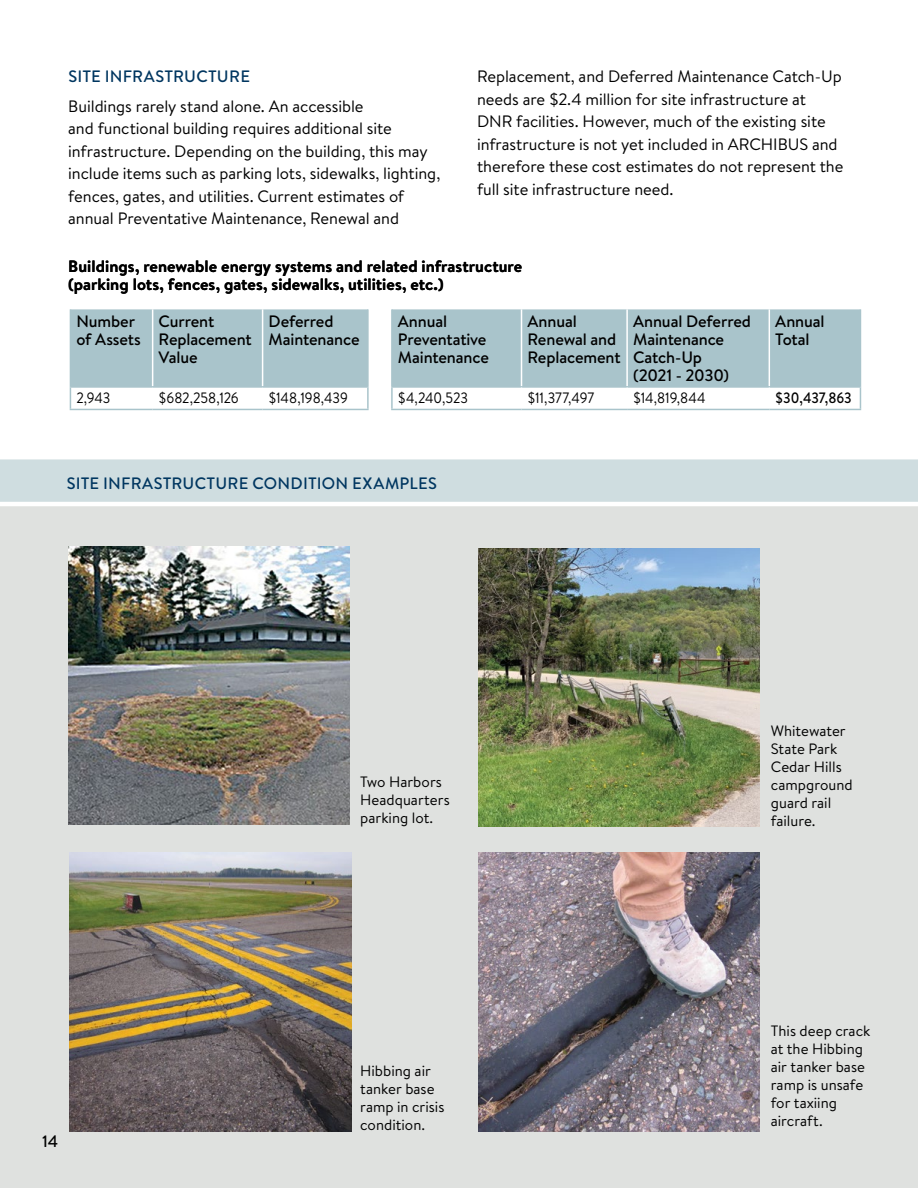
<style>
.page{position:relative;width:918px;height:1188px;background:#fff}
.page>*{position:absolute;margin:0;border:0;box-sizing:border-box;transform-origin:0 0}
.t1{font:16.5px/22.5px "Brandon Text";letter-spacing:-.005em;color:#000}
.t2{font:500 16.5px/18px "Brandon Text";letter-spacing:-.01em;color:#000}
.t3{font:700 16.5px/18px "Brandon Text";color:#000}
.t4{font:500 16.5px "Brandon Grotesque";letter-spacing:.015em;color:#003660}
.t5{font:15px/18px "Brandon Text";color:#000}
.t6{font:15px "Brandon Text";color:#000;scale:.9 1}
.t7{font:500 15px "Brandon Text";letter-spacing:-.005em;color:#000;scale:.9 1}
</style>
<div class="page">
<div style="left:0;top:502px;width:918px;height:686px;background:#dfe1df"></div>
<svg style="left:0;top:459px;width:918px;height:47px;background:#d3e0e3"></svg>
<img style="left:479px;top:549px;width:280px;height:278px">
<img style="left:68px;top:546px;width:282px;height:278px">
<img style="left:479px;top:853px;width:280px;height:278px">
<img style="left:70px;top:853px;width:281px;height:278px">
<hr style="left:367px;top:309px;width:2px;height:77px;background:#a9c4cb">
<hr style="left:263px;top:386px;width:106px;height:2px;background:#a9c4cb">
<svg style="left:70px;top:309px;width:298px;height:100px"></svg>
<hr style="left:367px;top:388px;width:2px;height:21px;background:#a9c4cb">
<hr style="left:70px;top:409px;width:83px;height:1px;background:#a9c4cb">
<hr style="left:153px;top:409px;width:110px;height:1px;background:#a9c4cb">
<hr style="left:263px;top:409px;width:106px;height:1px;background:#a9c4cb">
<hr style="left:391px;top:309px;width:2px;height:77px;background:#a9c4cb">
<hr style="left:391px;top:386px;width:131px;height:2px;background:#a9c4cb">
<hr style="left:391px;top:388px;width:2px;height:21px;background:#a9c4cb">
<hr style="left:391px;top:409px;width:131px;height:1px;background:#a9c4cb">
<hr style="left:522px;top:409px;width:105px;height:1px;background:#a9c4cb">
<hr style="left:627px;top:409px;width:142px;height:1px;background:#a9c4cb">
<hr style="left:769px;top:409px;width:92px;height:1px;background:#a9c4cb">
<svg style="left:392px;top:309px;width:469px;height:100px"></svg>
<p class="t4" style="left:68px;top:65px;width:183px">SITE INFRASTRUCTURE</p>
<p class="t1" style="left:68px;top:94px;width:374px">Buildings rarely stand alone. An accessible<br>and functional building requires additional site infrastructure. Depending on the building, this may include items such as parking lots, sidewalks, lighting, fences, gates, and utilities. Current estimates of annual Preventative Maintenance, Renewal and</p>
<p class="t1" style="left:477px;top:65px;width:368px">Replacement, and Deferred Maintenance Catch‑Up needs are $2.4 million for site infrastructure at DNR facilities. However, much of the existing site infrastructure is not yet included in ARCHIBUS and therefore these cost estimates do not represent the full site infrastructure need.</p>
<p class="t3" style="left:68px;top:257px;width:455px">Buildings, renewable energy systems and related infrastructure (parking lots, fences, gates, sidewalks, utilities, etc.)</p>
<p class="t2" style="left:76px;top:312px;width:66px">Number of Assets</p>
<p class="t2" style="left:159px;top:312px;width:95px">Current<br>Replacement<br>Value</p>
<p class="t2" style="left:269px;top:312px;width:93px">Deferred<br>Maintenance</p>
<p class="t6" style="left:76px;top:388px;width:39px">2,943</p>
<p class="t6" style="left:159px;top:388px;width:91px">$682,258,126</p>
<p class="t6" style="left:269px;top:388px;width:90px">$148,198,439</p>
<p class="t2" style="left:398px;top:312px;width:93px">Annual<br>Preventative<br>Maintenance</p>
<p class="t2" style="left:528px;top:312px;width:95px">Annual<br>Renewal and<br>Replacement</p>
<p class="t2" style="left:633px;top:312px;width:119px">Annual Deferred<br>Maintenance<br>Catch-Up<br>(2021 - 2030)</p>
<p class="t2" style="left:775px;top:312px;width:51px">Annual<br>Total</p>
<p class="t6" style="left:398px;top:388px;width:79px">$4,240,523</p>
<p class="t6" style="left:528px;top:388px;width:76px">$11,377,497</p>
<p class="t6" style="left:633px;top:388px;width:82px">$14,819,844</p>
<p class="t7" style="left:775px;top:388px;width:86px">$30,437,863</p>
<p class="t4" style="left:67px;top:472px;width:372px">SITE INFRASTRUCTURE CONDITION EXAMPLES</p>
<p class="t2" style="left:42px;top:1132px;width:17px">14</p>
<p class="t5" style="left:360px;top:772px;width:91px">Two Harbors<br>Headquarters parking lot.</p>
<p class="t5" style="left:360px;top:1061px;width:86px">Hibbing air tanker base ramp in crisis condition.</p>
<p class="t5" style="left:771px;top:721px;width:83px">Whitewater<br>State Park<br>Cedar Hills campground guard rail failure.</p>
<p class="t5" style="left:771px;top:1022px;width:101px">This deep crack at the Hibbing air tanker base ramp is unsafe for taxiing aircraft.</p>
</div>
